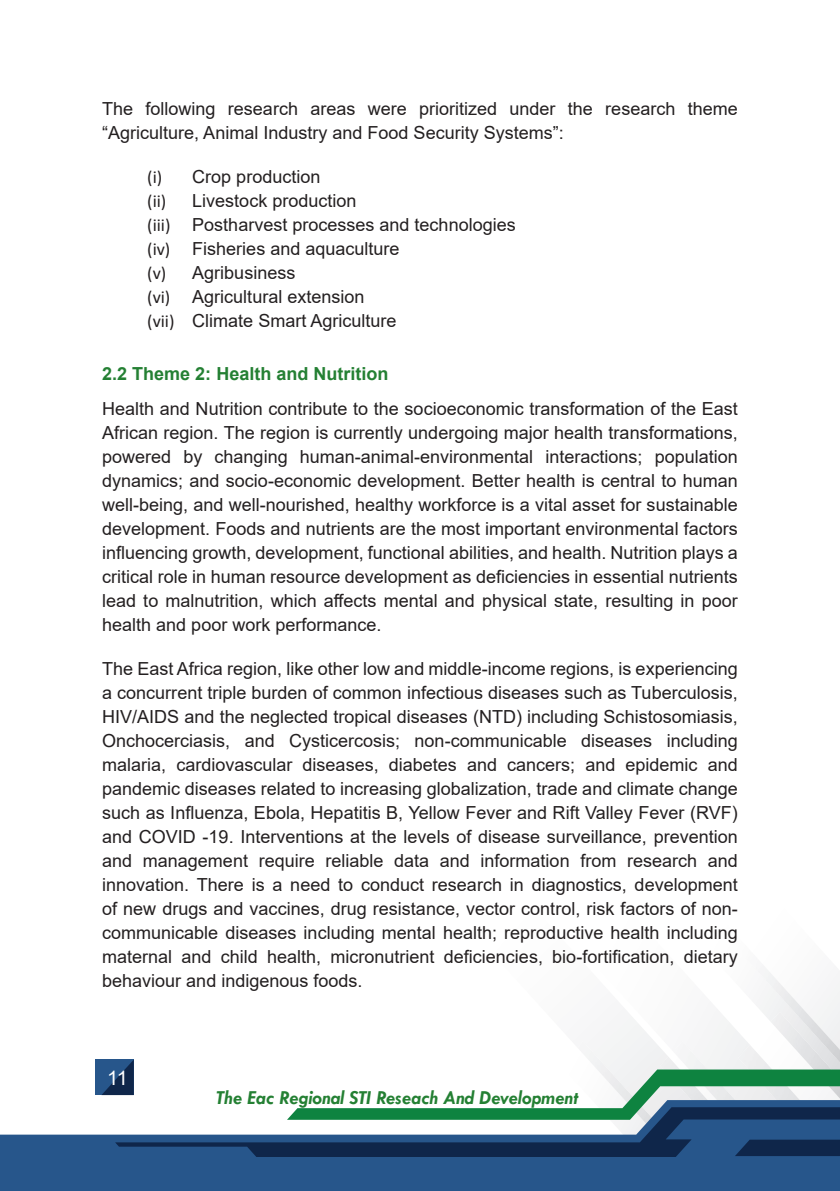
<style>
.page{position:relative;width:840px;height:1191px;background:#fff}
.page>*{position:absolute;margin:0;border:0;box-sizing:border-box;transform-origin:0 0}
.t1{font:italic 700 20px "Tw Cen";color:#248033}
.t2{font:20px "Arial";color:#fff}
.t3{font:18px/24px "Arial";color:#231f20;text-align:justify}
.Heading_2{font:700 18px "Arial";color:#248033}
.s1{font-family:"Calibri"}
</style>
<div class="page">
<div style="left:95px;top:1059px;width:39px;height:36px;background:#27568b"></div>
<div style="left:0;top:1134px;width:101px;height:57px;background:#27568b"></div>
<svg style="left:101px;top:969px;width:738px;height:222px"></svg>
<p class="t3" style="left:102px;top:97px;width:636px">The following research areas were prioritized under the research theme “Agriculture, Animal Industry and Food Security Systems”:</p>
<p class="t3" style="left:147px;top:165px;width:175px"><span class="s1">(i)</span> Crop production</p>
<p class="t3" style="left:147px;top:189px;width:211px"><span class="s1">(ii)</span> Livestock production</p>
<p class="t3" style="left:147px;top:213px;width:370px"><span class="s1">(iii)</span> Postharvest processes and technologies</p>
<p class="t3" style="left:147px;top:237px;width:254px"><span class="s1">(iv)</span> Fisheries and aquaculture</p>
<p class="t3" style="left:147px;top:261px;width:150px"><span class="s1">(v)</span> Agribusiness</p>
<p class="t3" style="left:147px;top:285px;width:219px"><span class="s1">(vi)</span> Agricultural extension</p>
<p class="t3" style="left:147px;top:309px;width:251px"><span class="s1">(vii)</span> Climate Smart Agriculture</p>
<p class="Heading_2" style="left:102px;top:360px;width:288px">2.2 Theme 2: Health and Nutrition</p>
<p class="t3" style="left:102px;top:396px;width:636px">Health and Nutrition contribute to the socioeconomic transformation of the East African region. The region is currently undergoing major health transformations, powered by changing human-animal-environmental interactions; population dynamics; and socio-economic development. Better health is central to human well-being, and well-nourished, healthy workforce is a vital asset for sustainable development. Foods and nutrients are the most important environmental factors influencing growth, development, functional abilities, and health. Nutrition plays a critical role in human resource development as deficiencies in essential nutrients lead to malnutrition, which affects mental and physical state, resulting in poor health and poor work performance.</p>
<p class="t3" style="left:102px;top:656px;width:636px">The East Africa region, like other low and middle-income regions, is experiencing a concurrent triple burden of common infectious diseases such as Tuberculosis, HIV/AIDS and the neglected tropical diseases (NTD) including Schistosomiasis, Onchocerciasis, and Cysticercosis; non-communicable diseases including malaria, cardiovascular diseases, diabetes and cancers; and epidemic and pandemic diseases related to increasing globalization, trade and climate change such as Influenza, Ebola, Hepatitis B, Yellow Fever and Rift Valley Fever (RVF) and COVID -19. Interventions at the levels of disease surveillance, prevention and management require reliable data and information from research and innovation. There is a need to conduct research in diagnostics, development of new drugs and vaccines, drug resistance, vector control, risk factors of non&shy;communicable diseases including mental health; reproductive health including maternal and child health, micronutrient deficiencies, bio-fortification, dietary behaviour and indigenous foods.</p>
<p class="t2" style="left:107px;top:1063px;width:22px">11</p>
<p class="t1" style="left:215px;top:1085px;width:364px">The Eac Regional STI Reseach And Development</p>
</div>
